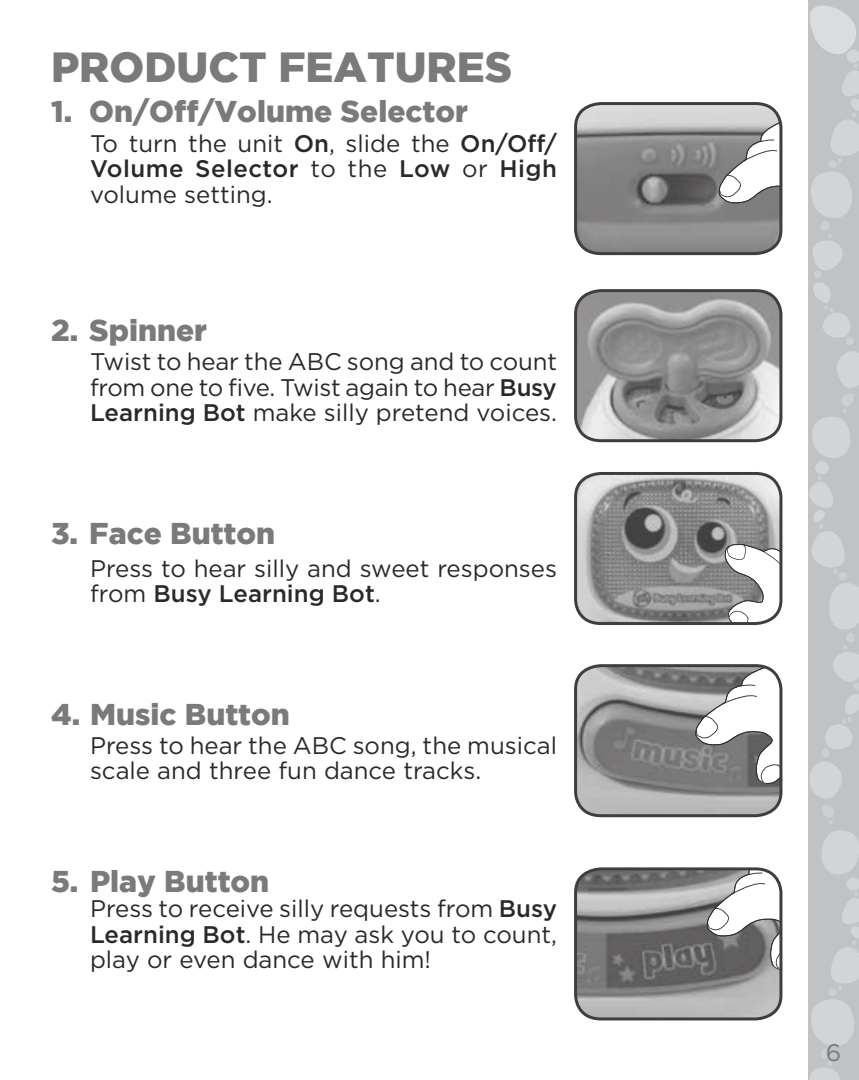
<style>
.page{position:relative;width:859px;height:1080px;background:#fff}
.page>*{position:absolute;margin:0;border:0;box-sizing:border-box;transform-origin:0 0}
.t1{font:900 42px "Gotham";color:#787a7c}
.t2{font:900 30px "Gotham";color:#787a7c}
.t3{font:24px/25.5px "Gotham HTF";color:#2b2829;text-align:justify}
.t4{font:24px "Gotham HTF";color:#787a7c}
.s1{font-weight:500}
</style>
<div class="page">
<svg style="left:808px;top:0;width:51px;height:1080px;background:#c6c8ca"></svg>
<img style="left:576px;top:668px;width:205px;height:148px">
<svg style="left:695px;top:666px;width:86px;height:118px"></svg>
<div style="left:574px;top:664px;width:208px;height:153px;border:3px solid #2b2829;border-radius:25px"></div>
<img style="left:576px;top:104px;width:205px;height:150px">
<svg style="left:718px;top:119px;width:60px;height:119px"></svg>
<div style="left:574px;top:102px;width:208px;height:153px;border:3px solid #2b2829;border-radius:25px"></div>
<img style="left:576px;top:871px;width:205px;height:148px">
<svg style="left:706px;top:871px;width:75px;height:100px"></svg>
<div style="left:574px;top:867px;width:208px;height:153px;border:3px solid #2b2829;border-radius:25px"></div>
<img style="left:576px;top:473px;width:205px;height:151px">
<svg style="left:724px;top:544px;width:58px;height:80px"></svg>
<div style="left:574px;top:472px;width:208px;height:153px;border:3px solid #2b2829;border-radius:25px"></div>
<img style="left:576px;top:291px;width:205px;height:150px">
<div style="left:574px;top:289px;width:208px;height:153px;border:3px solid #2b2829;border-radius:25px"></div>
<h1 class="t1" style="left:51px;top:48px;width:463px">PRODUCT FEATURES</h1>
<p class="t2" style="left:51px;top:98px;width:418px">1. On/Off/Volume Selector</p>
<p class="t3" style="left:90px;top:131px;width:469px">To turn the unit <span class="s1">On</span>, slide the <span class="s1">On/Off/ Volume Selector</span> to the <span class="s1">Low</span> or <span class="s1">High </span>volume setting.</p>
<p class="t2" style="left:51px;top:317px;width:158px">2. Spinner</p>
<p class="t3" style="left:90px;top:350px;width:469px">Twist to hear the ABC song and to count from one to five. Twist again to hear <span class="s1">Busy Learning Bot</span> make silly pretend voices.</p>
<p class="t2" style="left:51px;top:520px;width:226px">3. Face Button</p>
<p class="t3" style="left:90px;top:557px;width:468px">Press to hear silly and sweet responses from <span class="s1">Busy Learning Bot</span>.</p>
<p class="t2" style="left:51px;top:701px;width:240px">4. Music Button</p>
<p class="t3" style="left:90px;top:733px;width:468px">Press to hear the ABC song, the musical scale and three fun dance tracks.</p>
<p class="t2" style="left:51px;top:868px;width:220px">5. Play Button</p>
<p class="t3" style="left:90px;top:897px;width:468px">Press to receive silly requests from <span class="s1">Busy Learning Bot</span>. He may ask you to count, play or even dance with him!</p>
<p class="t4" style="left:826px;top:1042px;width:17px">6</p>
</div>
